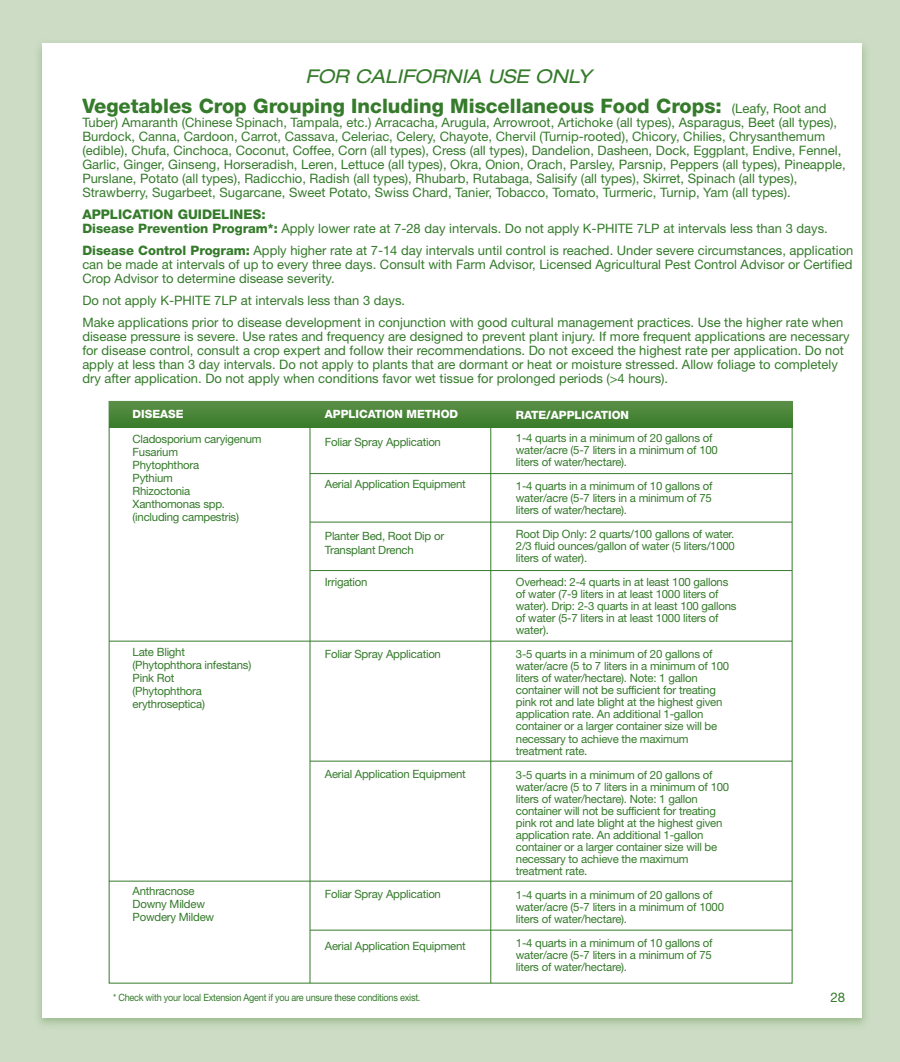
<style>
.page{position:relative;width:900px;height:1062px;background:#ccdcc5}
.page>*{position:absolute;margin:0;border:0;box-sizing:border-box;transform-origin:0 0}
.t1{font:800 20px "Helvetica Neue";color:#357b2b}
.t2{font:italic expanded 19px "Helvetica Neue";color:#357b2b}
.t3{font:800 13.4px "Helvetica Neue";color:#357b2b}
.t4{font:13.4px "Helvetica Neue";color:#357b2b}
.t5{font:13px/14px "Helvetica Neue";color:#357b2b}
.t6{font:11.4px/12px "Helvetica Neue";letter-spacing:-.02em;color:#357b2b}
.t7{font:800 11.4px "Helvetica Neue";color:#fff}
.t8{font:10px "Helvetica Neue";letter-spacing:-.025em;color:#357b2b;scale:.91 1}
.s1{font-weight:800}
</style>
<div class="page">
<div style="left:42px;top:43px;width:820px;height:975px;background:#fff"></div>
<hr style="left:310px;top:401px;width:1px;height:582px;background:#357b2b">
<hr style="left:490px;top:414px;width:1px;height:569px;background:#357b2b">
<hr style="left:109px;top:641px;width:683px;height:1px;background:#357b2b">
<hr style="left:310px;top:761px;width:482px;height:1px;background:#357b2b">
<hr style="left:109px;top:881px;width:683px;height:1px;background:#357b2b">
<hr style="left:310px;top:930px;width:482px;height:1px;background:#357b2b">
<hr style="left:310px;top:473px;width:482px;height:1px;background:#357b2b">
<hr style="left:310px;top:522px;width:482px;height:1px;background:#357b2b">
<hr style="left:310px;top:570px;width:482px;height:1px;background:#357b2b">
<div style="left:109px;top:401px;width:683px;height:26px;background:linear-gradient(to bottom,#5b8f47,#3a7d2c)"></div>
<h2 class="t2" style="left:305px;top:64px;width:288px">FOR CALIFORNIA USE ONLY</h2>
<h3 class="t1" style="left:82px;top:94px;width:641px">Vegetables Crop Grouping Including Miscellaneous Food Crops:</h3>
<p class="t5" style="left:82px;top:101px;width:765px;text-indent:650px">(Leafy, Root and Tuber) Amaranth (Chinese Spinach, Tampala, etc.) Arracacha, Arugula, Arrowroot, Artichoke (all types), Asparagus, Beet (all types), Burdock, Canna, Cardoon, Carrot, Cassava, Celeriac, Celery, Chayote, Chervil (Turnip-rooted), Chicory, Chilies, Chrysanthemum (edible), Chufa, Cinchoca, Coconut, Coffee, Corn (all types), Cress (all types), Dandelion, Dasheen, Dock, Eggplant, Endive, Fennel, Garlic, Ginger, Ginseng, Horseradish, Leren, Lettuce (all types), Okra, Onion, Orach, Parsley, Parsnip, Peppers (all types), Pineapple, Purslane, Potato (all types), Radicchio, Radish (all types), Rhubarb, Rutabaga, Salisify (all types), Skirret, Spinach (all types), Strawberry, Sugarbeet, Sugarcane, Sweet Potato, Swiss Chard, Tanier, Tobacco, Tomato, Turmeric, Turnip, Yam (all types).</p>
<h4 class="t3" style="left:82px;top:207px;width:185px">APPLICATION GUIDELINES:</h4>
<p class="t5" style="left:82px;top:221px;width:747px"><span class="s1">Disease Prevention Program*:</span> Apply lower rate at 7-28 day intervals. Do not apply K-PHITE 7LP at intervals less than 3 days.</p>
<p class="t5" style="left:82px;top:243px;width:773px;text-align:justify"><span class="s1">Disease Control Program:</span> Apply higher rate at 7-14 day intervals until control is reached. Under severe circumstances, application can be made at intervals of up to every three days. Consult with Farm Advisor, Licensed Agricultural Pest Control Advisor or Certified Crop Advisor to determine disease severity.</p>
<p class="t5" style="left:82px;top:293px;width:324px">Do not apply K-PHITE 7LP at intervals less than 3 days.</p>
<p class="t5" style="left:82px;top:315px;width:769px">Make applications prior to disease development in conjunction with good cultural management practices. Use the higher rate when disease pressure is severe. Use rates and frequency are designed to prevent plant injury. If more frequent applications are necessary for disease control, consult a crop expert and follow their recommendations. Do not exceed the highest rate per application. Do not apply at less than 3 day intervals. Do not apply to plants that are dormant or heat or moisture stressed. Allow foliage to completely dry after application. Do not apply when conditions favor wet tissue for prolonged periods (&gt;4 hours).</p>
<p class="t7" style="left:133px;top:408px;width:53px">DISEASE</p>
<p class="t7" style="left:325px;top:407px;width:135px">APPLICATION METHOD</p>
<p class="t7" style="left:516px;top:408px;width:115px">RATE/APPLICATION</p>
<p class="t6" style="left:133px;top:433px;width:131px;line-height:13px">Cladosporium caryigenum<br>Fusarium<br>Phytophthora<br>Pythium<br>Rhizoctonia<br>Xanthomonas spp. (including campestris)</p>
<p class="t6" style="left:325px;top:436px;width:118px">Foliar Spray Application</p>
<p class="t6" style="left:516px;top:432px;width:204px">1-4 quarts in a minimum of 20 gallons of water/acre (5-7 liters in a minimum of 100 liters of water/hectare).</p>
<p class="t6" style="left:325px;top:478px;width:143px">Aerial Application Equipment</p>
<p class="t6" style="left:516px;top:480px;width:198px;text-align:justify">1-4 quarts in a minimum of 10 gallons of water/acre (5-7 liters in a minimum of 75 liters of water/hectare).</p>
<p class="t6" style="left:325px;top:529px;width:121px;line-height:14px">Planter Bed, Root Dip or<br>Transplant Drench</p>
<p class="t6" style="left:516px;top:528px;width:221px;text-align:justify">Root Dip Only: 2 quarts/100 gallons of water.<br>2/3 fluid ounces/gallon of water (5 liters/1000 liters of water).</p>
<p class="t6" style="left:325px;top:576px;width:44px">Irrigation</p>
<p class="t6" style="left:516px;top:576px;width:222px">Overhead: 2-4 quarts in at least 100 gallons of water (7-9 liters in at least 1000 liters of water). Drip: 2-3 quarts in at least 100 gallons of water (5-7 liters in at least 1000 liters of water).</p>
<p class="t6" style="left:133px;top:646px;width:120px;line-height:13px">Late Blight (Phytophthora infestans)<br>Pink Rot<br>(Phytophthora erythroseptica)</p>
<p class="t6" style="left:325px;top:648px;width:118px">Foliar Spray Application</p>
<p class="t6" style="left:516px;top:648px;width:215px">3-5 quarts in a minimum of 20 gallons of water/acre (5 to 7 liters in a minimum of 100 liters of water/hectare). Note: 1 gallon container will not be sufficient for treating pink rot and late blight at the highest given application rate. An additional 1-gallon container or a larger container size will be necessary to achieve the maximum treatment rate.</p>
<p class="t6" style="left:325px;top:768px;width:143px">Aerial Application Equipment</p>
<p class="t6" style="left:516px;top:768px;width:215px">3-5 quarts in a minimum of 20 gallons of water/acre (5 to 7 liters in a minimum of 100 liters of water/hectare). Note: 1 gallon container will not be sufficient for treating pink rot and late blight at the highest given application rate. An additional 1-gallon container or a larger container size will be necessary to achieve the maximum treatment rate.</p>
<p class="t6" style="left:133px;top:885px;width:83px;line-height:13px">Anthracnose<br>Downy Mildew<br>Powdery Mildew</p>
<p class="t6" style="left:325px;top:888px;width:118px">Foliar Spray Application</p>
<p class="t6" style="left:516px;top:888px;width:210px">1-4 quarts in a minimum of 20 gallons of water/acre (5-7 liters in a minimum of 1000 liters of water/hectare).</p>
<p class="t6" style="left:325px;top:940px;width:143px">Aerial Application Equipment</p>
<p class="t6" style="left:516px;top:936px;width:198px;text-align:justify">1-4 quarts in a minimum of 10 gallons of water/acre (5-7 liters in a minimum of 75 liters of water/hectare).</p>
<p class="t8" style="left:113px;top:992px;width:339px">* Check with your local Extension Agent if you are unsure these conditions exist.</p>
<p class="t4" style="left:830px;top:989px;width:16px">28</p>
</div>
